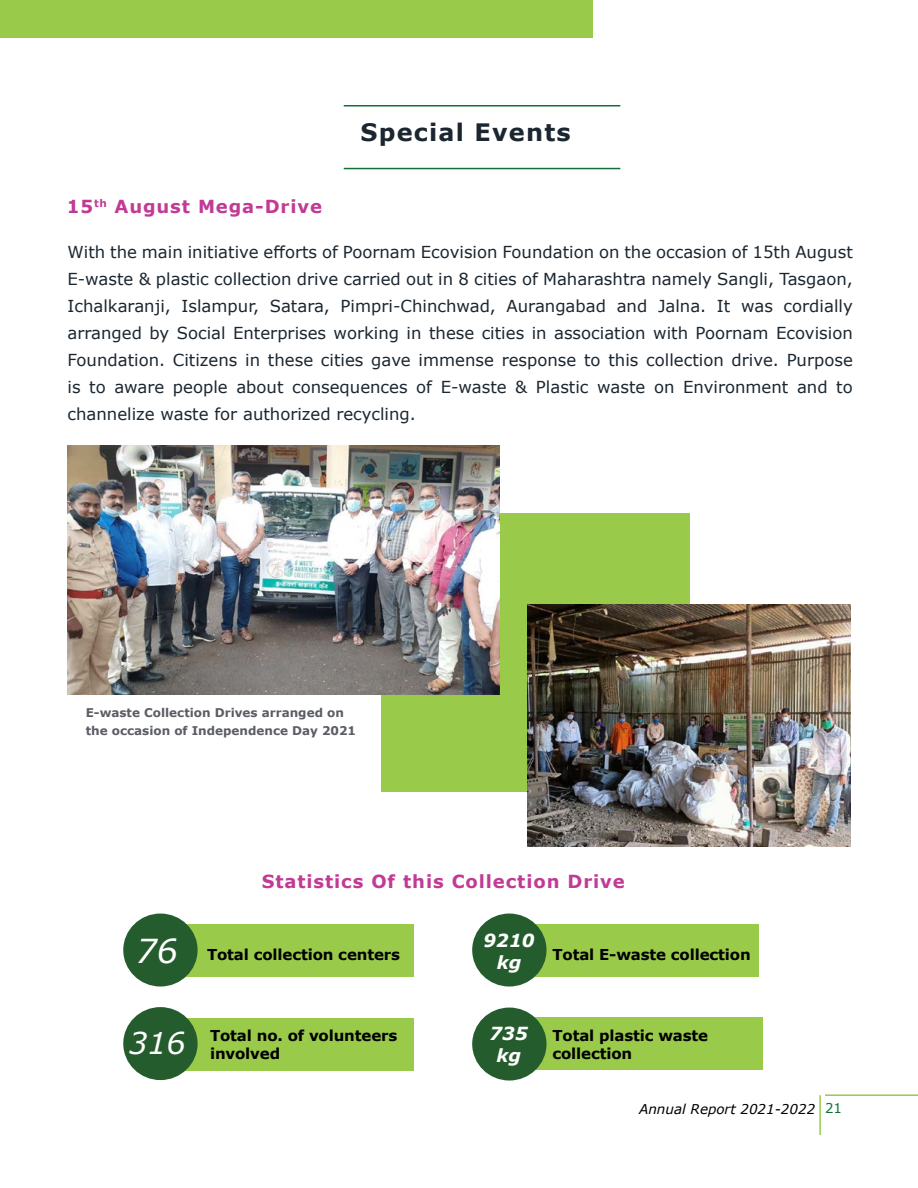
<style>
.page{position:relative;width:918px;height:1188px;background:#fff}
.page>*{position:absolute;margin:0;border:0;box-sizing:border-box;transform-origin:0 0}
.t1{font:700 24px "Verdana";letter-spacing:.05em;color:#1b2630}
.t2{font:700 18px "Verdana";letter-spacing:.05em;color:#c13b95}
.t3{font:italic 700 18px/21.6px "Verdana";color:#fff;text-align:center}
.t4{font:16.5px/27px "Verdana";color:#1b2630;text-align:justify}
.t5{font:700 15px/18px "Verdana";letter-spacing:-.01em;color:#000}
.t6{font:italic 13.5px "Verdana";color:#000}
.t7{font:700 12px/18px "Verdana";color:#5b5d65}
.s1{font-weight:400;font-style:italic;font-size:33px;color:#fff}
.s2{font-weight:400;font-style:italic;font-size:30px;color:#fff}
.s3{font-style:normal;color:#117139}
</style>
<div class="page">
<hr style="left:825px;top:1094px;width:93px;height:2px;background:#99ca49">
<hr style="left:819px;top:1095px;width:2px;height:40px;background:#99ca49">
<div style="left:0;top:0;width:592px;height:38px;background:#99ca49"></div>
<div style="left:164px;top:924px;width:250px;height:52px;background:#99ca49"></div>
<div style="left:381px;top:513px;width:308px;height:279px;background:#99ca49"></div>
<hr style="left:344px;top:105px;width:276px;height:1px;background:#117139">
<hr style="left:344px;top:168px;width:276px;height:1px;background:#117139">
<img style="left:67px;top:446px;width:433px;height:248px">
<img style="left:528px;top:605px;width:322px;height:242px">
<div style="left:123px;top:914px;width:75px;height:73px;background:#245c2e;border-radius:50%"></div>
<div style="left:164px;top:1018px;width:250px;height:52px;background:#99ca49"></div>
<div style="left:509px;top:924px;width:250px;height:52px;background:#99ca49"></div>
<div style="left:514px;top:1018px;width:249px;height:52px;background:#99ca49"></div>
<div style="left:472px;top:914px;width:75px;height:73px;background:#245c2e;border-radius:50%"></div>
<div style="left:123px;top:1007px;width:75px;height:73px;background:#245c2e;border-radius:50%"></div>
<div style="left:472px;top:1008px;width:75px;height:73px;background:#245c2e;border-radius:50%"></div>
<p class="t2" style="left:67px;top:194px;width:257px">15<sup>th</sup> August Mega-Drive</p>
<h1 class="t1" style="left:360px;top:115px;width:212px">Special Events</h1>
<p class="t4" style="left:68px;top:238px;width:787px">With the main initiative efforts of Poornam Ecovision Foundation on the occasion of 15th August E-waste &amp; plastic collection drive carried out in 8 cities of Maharashtra namely Sangli, Tasgaon, Ichalkaranji, Islampur, Satara, Pimpri-Chinchwad, Aurangabad and Jalna. It was cordially arranged by Social Enterprises working in these cities in association with Poornam Ecovision Foundation. Citizens in these cities gave immense response to this collection drive. Purpose is to aware people about consequences of E-waste &amp; Plastic waste on Environment and to channelize waste for authorized recycling.</p>
<p class="t7" style="left:86px;top:703px;width:272px">E-waste Collection Drives arranged on the occasion of Independence Day 2021</p>
<p class="t2" style="left:262px;top:869px;width:365px">Statistics Of this Collection Drive</p>
<p class="t5" style="left:136px;top:945px;width:266px"><span class="s1">76</span> Total collection centers</p>
<p class="t5" style="left:210px;top:1026px;width:189px;text-indent:-82px"><span class="s2">316</span> Total no. of volunteers involved</p>
<p class="t3" style="left:483px;top:929px;width:53px">9210 kg</p>
<p class="t5" style="left:552px;top:945px;width:200px">Total E-waste collection</p>
<p class="t3" style="left:490px;top:1022px;width:40px">735 kg</p>
<p class="t5" style="left:552px;top:1026px;width:157px">Total plastic waste collection</p>
<p class="t6" style="left:639px;top:1100px;width:204px">Annual Report 2021-2022 <span class="s3">21</span></p>
</div>
